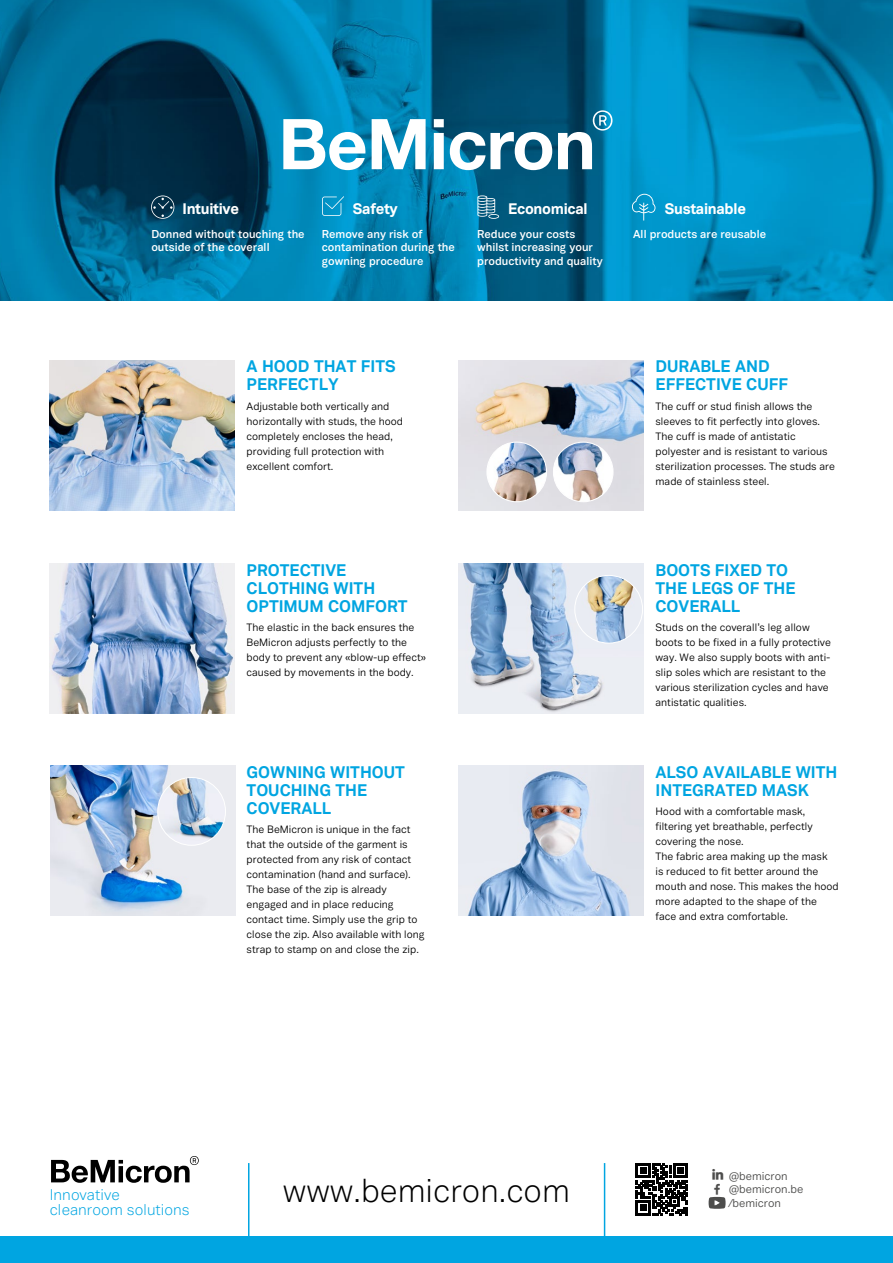
<style>
.page{position:relative;width:893px;height:1263px;background:#fff}
.page>*{position:absolute;margin:0;border:0;box-sizing:border-box;transform-origin:0 0}
.t1{font:300 32.4px "Vaud";color:#000}
.intro{font:700 16.5px/18px "Vaud Display";color:#00a5e1}
.t2{font:300 15.15px/14.4px "Vaud";color:#00a5e1}
.t3{font:800 15px "Vaud";letter-spacing:-.02em;color:#fff}
.t4{font:600 11.25px/13.6px "Vaud";color:#fff}
.t5{font:11.25px/13.5px "Vaud";color:#4a4a49}
.texte_en_detail{font:10.5px/15px "Vaud Display";color:#000}
</style>
<div class="page">
<img style="left:0;top:0;width:893px;height:301px">
<div style="left:0;top:1236px;width:893px;height:27px;background:#00a5e1"></div>
<svg style="left:51px;top:1156px;width:148px;height:27px"></svg>
<hr style="left:248px;top:1163px;width:1px;height:83px;background:#00a5e1">
<hr style="left:604px;top:1163px;width:1px;height:83px;background:#00a5e1">
<svg style="left:636px;top:1163px;width:52px;height:52px"></svg>
<img style="left:50px;top:360px;width:184px;height:150px">
<img style="left:459px;top:360px;width:184px;height:150px">
<img style="left:487px;top:442px;width:60px;height:60px;border-radius:30px">
<div style="left:487px;top:442px;width:60px;height:60px;border:1px solid #fff;border-radius:50%"></div>
<img style="left:553px;top:442px;width:60px;height:60px;border-radius:30px">
<div style="left:553px;top:442px;width:60px;height:60px;border:1px solid #fff;border-radius:50%"></div>
<img style="left:50px;top:564px;width:184px;height:150px">
<img style="left:459px;top:564px;width:184px;height:150px">
<img style="left:575px;top:575px;width:67px;height:68px;border-radius:34px">
<div style="left:574px;top:575px;width:69px;height:68px;border:1px solid #fff;border-radius:50%"></div>
<img style="left:51px;top:766px;width:184px;height:150px">
<img style="left:158px;top:777px;width:67px;height:68px;border-radius:34px">
<div style="left:157px;top:777px;width:69px;height:69px;border:1px solid #fff;border-radius:50%"></div>
<img style="left:459px;top:766px;width:184px;height:150px">
<svg style="left:151px;top:195px;width:23px;height:24px"></svg>
<svg style="left:322px;top:196px;width:22px;height:20px"></svg>
<svg style="left:477px;top:195px;width:22px;height:24px"></svg>
<svg style="left:632px;top:194px;width:23px;height:26px"></svg>
<svg style="left:283px;top:119px;width:83px;height:51px"></svg>
<svg style="left:372px;top:119px;width:54px;height:50px"></svg>
<svg style="left:434px;top:119px;width:10px;height:50px"></svg>
<svg style="left:450px;top:132px;width:102px;height:38px"></svg>
<svg style="left:558px;top:110px;width:54px;height:59px"></svg>
<svg style="left:709px;top:1196px;width:16px;height:13px"></svg>
<p class="t3" style="left:353px;top:199px;width:46px">Safety</p>
<p class="t3" style="left:508px;top:199px;width:81px">Economical</p>
<p class="t3" style="left:665px;top:199px;width:83px">Sustainable</p>
<p class="t4" style="left:322px;top:227px;width:135px">Remove any risk of contamination during the gowning procedure</p>
<p class="t3" style="left:183px;top:199px;width:58px">Intuitive</p>
<p class="t4" style="left:151px;top:227px;width:155px">Donned without touching the outside of the coverall</p>
<p class="t4" style="left:477px;top:227px;width:127px">Reduce your costs whilst increasing your productivity and quality</p>
<p class="t4" style="left:633px;top:227px;width:135px">All products are reusable</p>
<p class="intro" style="left:247px;top:357px;width:151px">A HOOD THAT FITS<br>PERFECTLY</p>
<p class="texte_en_detail" style="left:247px;top:398px;width:158px">Adjustable both vertically and horizontally with studs, the hood completely encloses the head, providing full protection with excellent comfort.</p>
<p class="intro" style="left:247px;top:561px;width:163px">PROTECTIVE<br>CLOTHING WITH<br>OPTIMUM COMFORT</p>
<p class="texte_en_detail" style="left:247px;top:620px;width:181px">The elastic in the back ensures the BeMicron adjusts perfectly to the body to prevent any «blow-up effect» caused by movements in the body.</p>
<p class="intro" style="left:247px;top:763px;width:160px">GOWNING WITHOUT<br>TOUCHING THE<br>COVERALL</p>
<p class="texte_en_detail" style="left:247px;top:822px;width:180px">The BeMicron is unique in the fact that the outside of the garment is protected from any risk of contact contamination (hand and surface).<br>The base of the zip is already engaged and in place reducing contact time. Simply use the grip to close the zip. Also available with long strap to stamp on and close the zip.</p>
<p class="intro" style="left:655px;top:357px;width:134px">DURABLE AND<br>EFFECTIVE CUFF</p>
<p class="texte_en_detail" style="left:655px;top:398px;width:181px">The cuff or stud finish allows the sleeves to fit perfectly into gloves.<br>The cuff is made of antistatic polyester and is resistant to various sterilization processes. The studs are made of stainless steel.</p>
<p class="intro" style="left:655px;top:561px;width:142px">BOOTS FIXED TO<br>THE LEGS OF THE<br>COVERALL</p>
<p class="texte_en_detail" style="left:655px;top:620px;width:177px">Studs on the coverall’s leg allow boots to be fixed in a fully protective way. We also supply boots with anti&shy;slip soles which are resistant to the various sterilization cycles and have antistatic qualities.</p>
<p class="intro" style="left:655px;top:763px;width:183px">ALSO AVAILABLE WITH<br>INTEGRATED MASK</p>
<p class="texte_en_detail" style="left:655px;top:804px;width:185px">Hood with a comfortable mask, filtering yet breathable, perfectly covering the nose.<br>The fabric area making up the mask<br>is reduced to fit better around the mouth and nose. This makes the hood more adapted to the shape of the face and extra comfortable.</p>
<h3 class="t2" style="left:50px;top:1188px;width:141px">Innovative cleanroom solutions</h3>
<h1 class="t1" style="left:283px;top:1171px;width:289px">www.bemicron.com</h1>
<p class="t5" style="left:729px;top:1169px;width:76px">@bemicron @bemicron.be /bemicron</p>
</div>
